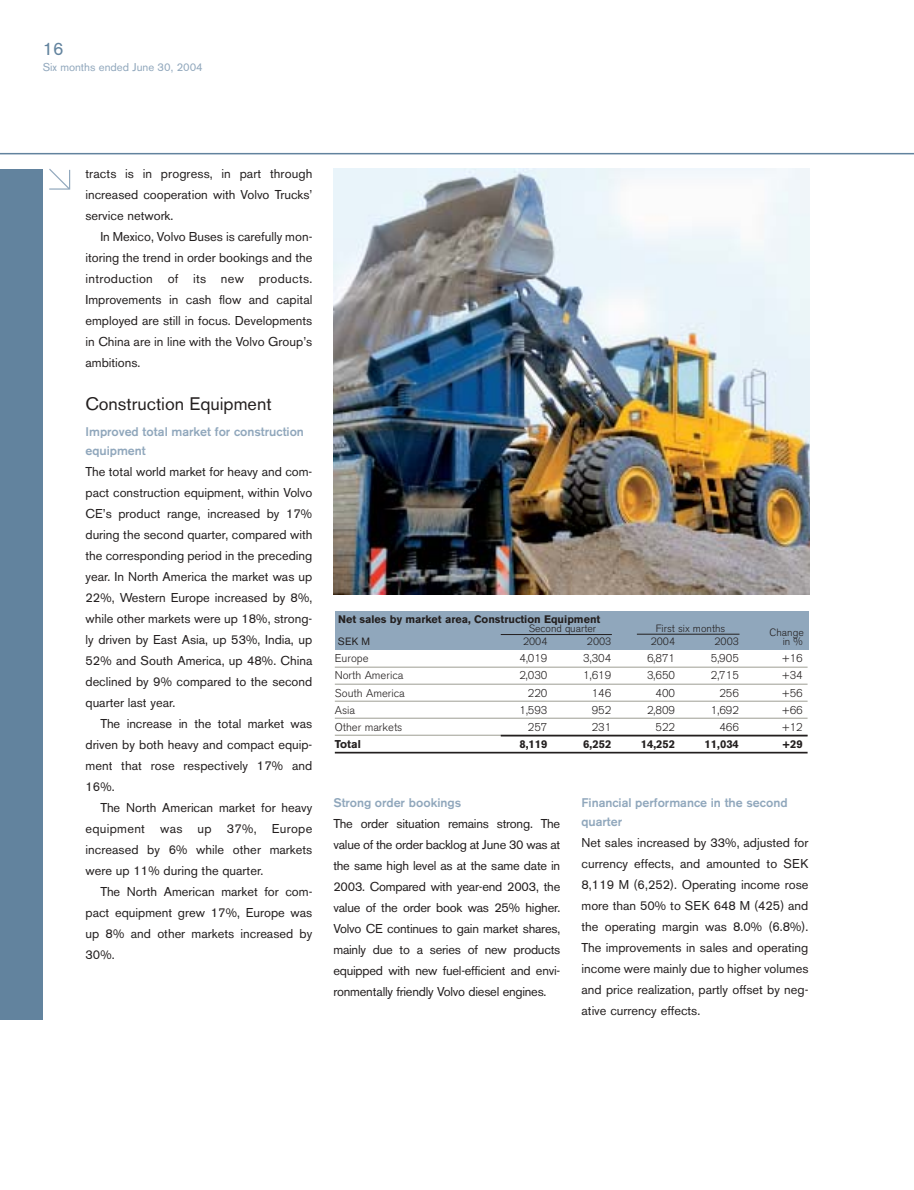
<style>
.page{position:relative;width:914px;height:1190px;background:#fff}
.page>*{position:absolute;margin:0;border:0;box-sizing:border-box;transform-origin:0 0}
.t1{font:18px "Volvo Sans";color:#231f1f}
.t2{font:18px "Volvo Sans";color:#62839e}
.t3{font:12.75px/21px "Volvo Sans";color:#231f1f;text-align:justify}
.t4{font:500 12.45px/19.5px "Volvo Sans";color:#90a7bc}
.t5{font:300 11.25px "Volvo Sans";color:#231f1f}
.t6{font:700 11.25px "Volvo Sans";color:#231f1f}
.t7{font:11.25px "Volvo Sans";color:#90a7bc}
.t8{font:700 10.8px "Volvo Sans";color:#231f1f}
.t9{font:300 10.5px "Volvo Sans";color:#231f1f}
.t10{font:10.5px "Volvo Sans";color:#231f1f}
</style>
<div class="page">
<div style="left:0;top:169px;width:43px;height:850px;background:#62839e"></div>
<hr style="left:0;top:153px;width:914px;height:1px;background:#62839e">
<svg style="left:49px;top:169px;width:22px;height:21px"></svg>
<img style="left:333px;top:169px;width:476px;height:425px">
<div style="left:335px;top:611px;width:473px;height:38px;background:#90a7bc"></div>
<hr style="left:500px;top:634px;width:112px;height:1px;background:#231f1f">
<hr style="left:637px;top:634px;width:102px;height:1px;background:#231f1f">
<hr style="left:335px;top:666px;width:472px;height:1px;background:#9e9e94">
<hr style="left:335px;top:683px;width:472px;height:1px;background:#9e9e94">
<hr style="left:335px;top:700px;width:472px;height:1px;background:#9e9e94">
<hr style="left:335px;top:717px;width:472px;height:1px;background:#9e9e94">
<hr style="left:335px;top:734px;width:472px;height:1px;background:#9e9e94">
<hr style="left:500px;top:734px;width:307px;height:2px;background:#231f1f">
<hr style="left:335px;top:751px;width:472px;height:2px;background:#231f1f">
<h1 class="t2" style="left:43px;top:42px;width:22px">16</h1>
<p class="t7" style="left:43px;top:63px;width:162px">Six months ended June 30, 2004</p>
<p class="t3" style="left:85px;top:165px;width:228px">tracts is in progress, in part through increased cooperation with Volvo Trucks’ service network.</p>
<p class="t3" style="left:85px;top:228px;width:228px;text-indent:15px">In Mexico, Volvo Buses is carefully mon&shy;itoring the trend in order bookings and the introduction of its new products.<br>Improvements in cash flow and capital employed are still in focus. Developments in China are in line with the Volvo Group’s ambitions.</p>
<h1 class="t1" style="left:85px;top:397px;width:188px">Construction Equipment</h1>
<p class="t4" style="left:85px;top:423px;width:220px">Improved total market for construction equipment</p>
<p class="t3" style="left:85px;top:462px;width:228px">The total world market for heavy and com&shy;pact construction equipment, within Volvo CE’s product range, increased by 17% during the second quarter, compared with the corresponding period in the preceding year. In North America the market was up 22%, Western Europe increased by 8%, while other markets were up 18%, strong&shy;ly driven by East Asia, up 53%, India, up 52% and South America, up 48%. China declined by 9% compared to the second quarter last year.</p>
<p class="t3" style="left:85px;top:714px;width:228px;text-indent:15px">The increase in the total market was driven by both heavy and compact equip&shy;ment that rose respectively 17% and 16%.</p>
<p class="t3" style="left:85px;top:798px;width:228px;text-indent:15px">The North American market for heavy equipment was up 37%, Europe increased by 6% while other markets were up 11% during the quarter.</p>
<p class="t3" style="left:85px;top:882px;width:228px;text-indent:15px">The North American market for com&shy;pact equipment grew 17%, Europe was up 8% and other markets increased by 30%.</p>
<p class="t8" style="left:338px;top:616px;width:264px">Net sales by market area, Construction Equipment</p>
<p class="t9" style="left:528px;top:624px;width:69px">Second quarter</p>
<p class="t9" style="left:655px;top:624px;width:71px">First six months</p>
<p class="t9" style="left:769px;top:628px;width:36px">Change</p>
<p class="t10" style="left:338px;top:638px;width:34px">SEK M</p>
<p class="t9" style="left:523px;top:638px;width:26px">2004</p>
<p class="t9" style="left:587px;top:638px;width:26px">2003</p>
<p class="t9" style="left:650px;top:638px;width:26px">2004</p>
<p class="t9" style="left:714px;top:638px;width:26px">2003</p>
<p class="t9" style="left:782px;top:638px;width:21px">in %</p>
<p class="t5" style="left:335px;top:654px;width:35px">Europe</p>
<p class="t5" style="left:519px;top:654px;width:30px">4,019</p>
<p class="t5" style="left:583px;top:654px;width:30px">3,304</p>
<p class="t5" style="left:647px;top:654px;width:30px">6,871</p>
<p class="t5" style="left:711px;top:654px;width:30px">5,905</p>
<p class="t5" style="left:782px;top:654px;width:22px">+16</p>
<p class="t5" style="left:335px;top:671px;width:70px">North America</p>
<p class="t5" style="left:519px;top:671px;width:30px">2,030</p>
<p class="t5" style="left:583px;top:671px;width:30px">1,619</p>
<p class="t5" style="left:647px;top:671px;width:30px">3,650</p>
<p class="t5" style="left:711px;top:671px;width:30px">2,715</p>
<p class="t5" style="left:782px;top:671px;width:22px">+34</p>
<p class="t5" style="left:335px;top:688px;width:71px">South America</p>
<p class="t5" style="left:528px;top:688px;width:21px">220</p>
<p class="t5" style="left:591px;top:688px;width:21px">146</p>
<p class="t5" style="left:655px;top:688px;width:21px">400</p>
<p class="t5" style="left:719px;top:688px;width:21px">256</p>
<p class="t5" style="left:782px;top:688px;width:22px">+56</p>
<p class="t5" style="left:335px;top:705px;width:22px">Asia</p>
<p class="t5" style="left:519px;top:705px;width:30px">1,593</p>
<p class="t5" style="left:591px;top:705px;width:21px">952</p>
<p class="t5" style="left:647px;top:705px;width:30px">2,809</p>
<p class="t5" style="left:711px;top:705px;width:30px">1,692</p>
<p class="t5" style="left:782px;top:705px;width:22px">+66</p>
<p class="t5" style="left:335px;top:722px;width:69px">Other markets</p>
<p class="t5" style="left:528px;top:722px;width:21px">257</p>
<p class="t5" style="left:591px;top:722px;width:21px">231</p>
<p class="t5" style="left:655px;top:722px;width:21px">522</p>
<p class="t5" style="left:719px;top:722px;width:21px">466</p>
<p class="t5" style="left:782px;top:722px;width:22px">+12</p>
<p class="t6" style="left:335px;top:739px;width:28px">Total</p>
<p class="t6" style="left:519px;top:739px;width:30px">8,119</p>
<p class="t6" style="left:583px;top:739px;width:30px">6,252</p>
<p class="t6" style="left:640px;top:739px;width:36px">14,252</p>
<p class="t6" style="left:704px;top:739px;width:36px">11,034</p>
<p class="t6" style="left:782px;top:739px;width:22px">+29</p>
<p class="t4" style="left:333px;top:794px;width:129px">Strong order bookings</p>
<p class="t3" style="left:333px;top:814px;width:228px">The order situation remains strong. The value of the order backlog at June 30 was at the same high level as at the same date in 2003. Compared with year-end 2003, the value of the order book was 25% higher.<br>Volvo CE continues to gain market shares, mainly due to a series of new products equipped with new fuel-efficient and envi&shy;ronmentally friendly Volvo diesel engines.</p>
<p class="t4" style="left:581px;top:794px;width:207px">Financial performance in the second quarter</p>
<p class="t3" style="left:581px;top:833px;width:228px">Net sales increased by 33%, adjusted for currency effects, and amounted to SEK 8,119 M (6,252). Operating income rose more than 50% to SEK 648 M (425) and the operating margin was 8.0% (6.8%).<br>The improvements in sales and operating income were mainly due to higher volumes and price realization, partly offset by neg&shy;ative currency effects.</p>
</div>
